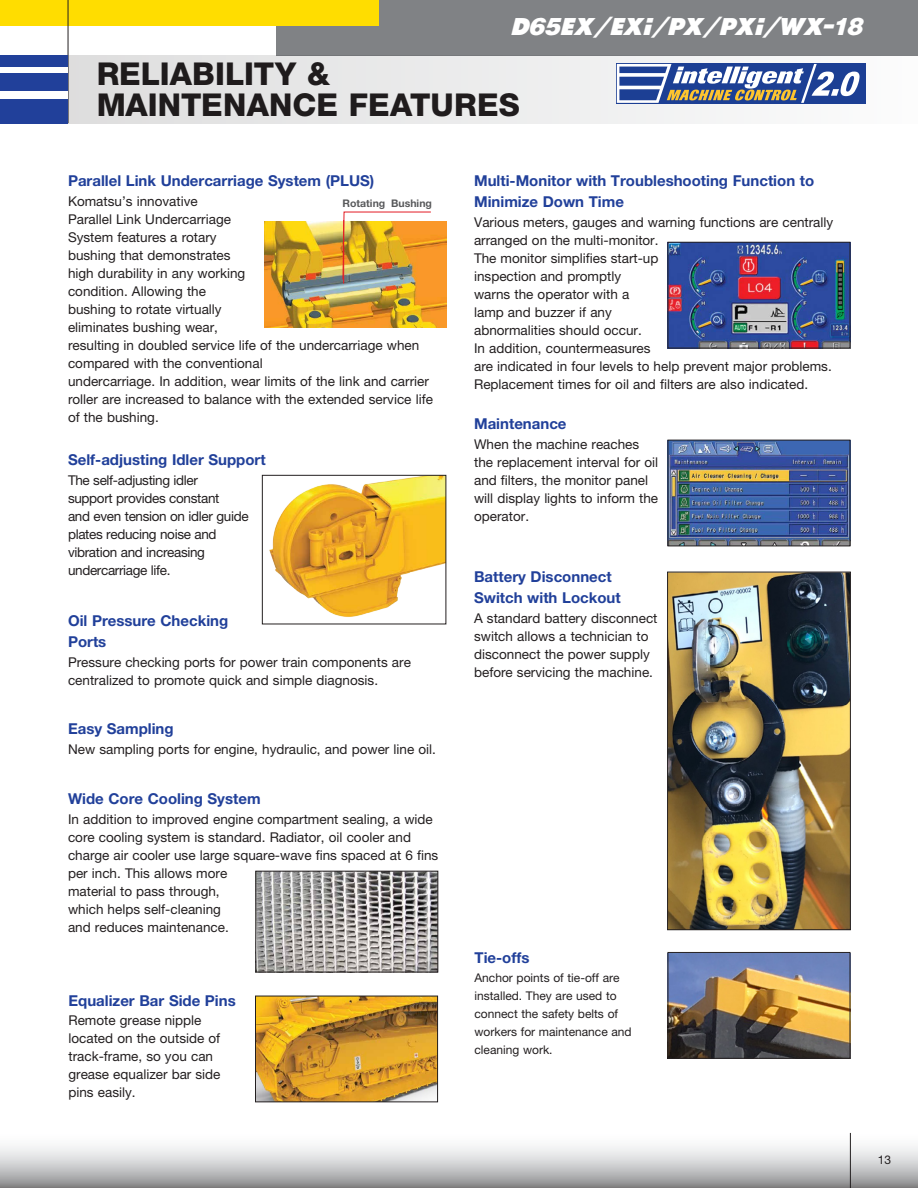
<style>
.page{position:relative;width:918px;height:1188px;background:#fff}
.page>*{position:absolute;margin:0;border:0;box-sizing:border-box;transform-origin:0 0}
.t1{font:800 31.5px/31.5px "Helvetica Neue LT Pro";letter-spacing:.005em;color:#231f20}
.t2{font:italic 22.5px "Komatsu VI";letter-spacing:-.085em;color:#fff}
.t3{font:700 15px/21px "Helvetica Neue LT Pro";color:#21409a}
.t4{font:13.5px/18px "Helvetica Neue LT Pro";color:#231f20}
.t5{font:13.5px/18px "Helvetica Neue LT Pro";letter-spacing:-.025em;color:#231f20}
.t6{font:12px/18px "Helvetica Neue LT Pro";color:#231f20}
.t7{font:700 10.5px "Helvetica Neue";color:#58595b}
.t8{font:9.45px "Arial";color:#231f20}
</style>
<div class="page">
<div style="left:276px;top:0;width:642px;height:55px;background:#808285"></div>
<div style="left:0;top:0;width:378px;height:25px;background:#fd0"></div>
<div style="left:68px;top:55px;width:850px;height:68px;background:linear-gradient(to right,#dedede,#fbfcfc)"></div>
<hr style="left:68px;top:0;width:1px;height:123px;background:#231f20">
<div style="left:0;top:99px;width:68px;height:24px;background:#21409a"></div>
<div style="left:0;top:55px;width:68px;height:12px;background:#21409a"></div>
<div style="left:0;top:74px;width:68px;height:17px;background:#21409a"></div>
<svg style="left:0;top:1133px;width:918px;height:55px"></svg>
<hr style="left:850px;top:1133px;width:1px;height:55px;background:#231f20">
<div style="left:616px;top:63px;width:249px;height:41px;background:#1c3f94"></div>
<svg style="left:617px;top:64px;width:243px;height:39px"></svg>
<img style="left:669px;top:574px;width:180px;height:354px">
<div style="left:667px;top:572px;width:184px;height:358px;border:1px solid #231f20"></div>
<img style="left:264px;top:221px;width:182px;height:106px">
<img style="left:342px;top:211px;width:90px;height:73px">
<img style="left:269px;top:477px;width:175px;height:140px">
<div style="left:262px;top:475px;width:184px;height:149px;border:1px solid #231f20"></div>
<img style="left:670px;top:244px;width:178px;height:102px">
<div style="left:668px;top:242px;width:182px;height:106px;border:1px solid #231f20"></div>
<img style="left:670px;top:442px;width:178px;height:102px">
<div style="left:668px;top:440px;width:182px;height:106px;border:1px solid #231f20"></div>
<img style="left:257px;top:873px;width:179px;height:97px">
<div style="left:255px;top:871px;width:183px;height:101px;border:1px solid #231f20"></div>
<img style="left:670px;top:954px;width:178px;height:103px">
<div style="left:668px;top:952px;width:182px;height:107px;border:1px solid #231f20"></div>
<img style="left:257px;top:998px;width:179px;height:102px">
<div style="left:255px;top:996px;width:183px;height:106px;border:1px solid #231f20"></div>
<h2 class="t2" style="left:512px;top:15px;width:354px">D65EX/EXi/PX/PXi/WX-18</h2>
<h1 class="t1" style="left:96px;top:58px;width:425px">RELIABILITY &amp;<br>MAINTENANCE FEATURES</h1>
<p class="t3" style="left:68px;top:170px;width:308px">Parallel Link Undercarriage System (PLUS)</p>
<p class="t4" style="left:68px;top:192px;width:366px">Komatsu’s innovative<br>Parallel Link Undercarriage<br>System features a rotary<br>bushing that demonstrates<br>high durability in any working<br>condition. Allowing the<br>bushing to rotate virtually<br>eliminates bushing wear,<br>resulting in doubled service life of the undercarriage when compared with the conventional<br>undercarriage. In addition, wear limits of the link and carrier roller are increased to balance with the extended service life of the bushing.</p>
<p class="t3" style="left:68px;top:449px;width:199px">Self-adjusting Idler Support</p>
<p class="t5" style="left:68px;top:471px;width:182px">The self-adjusting idler<br>support provides constant<br>and even tension on idler guide plates reducing noise and vibration and increasing undercarriage life.</p>
<p class="t3" style="left:68px;top:610px;width:162px">Oil Pressure Checking<br>Ports</p>
<p class="t4" style="left:68px;top:653px;width:344px">Pressure checking ports for power train components are centralized to promote quick and simple diagnosis.</p>
<p class="t3" style="left:68px;top:718px;width:107px">Easy Sampling</p>
<p class="t4" style="left:68px;top:740px;width:369px">New sampling ports for engine, hydraulic, and power line oil.</p>
<p class="t3" style="left:68px;top:788px;width:194px">Wide Core Cooling System</p>
<p class="t4" style="left:68px;top:810px;width:372px">In addition to improved engine compartment sealing, a wide core cooling system is standard. Radiator, oil cooler and charge air cooler use large square-wave fins spaced at 6 fins per inch. This allows more<br>material to pass through,<br>which helps self-cleaning<br>and reduces maintenance.</p>
<p class="t7" style="left:343px;top:197px;width:91px">Rotating Bushing</p>
<p class="t8" style="left:359px;top:202px;width:74px">Rotating Bushing</p>
<p class="t3" style="left:68px;top:989px;width:169px">Equalizer Bar Side Pins</p>
<p class="t4" style="left:68px;top:1011px;width:154px">Remote grease nipple located on the outside of track-frame, so you can grease equalizer bar side pins easily.</p>
<p class="t3" style="left:474px;top:170px;width:342px">Multi-Monitor with Troubleshooting Function to<br>Minimize Down Time</p>
<p class="t4" style="left:474px;top:213px;width:361px">Various meters, gauges and warning functions are centrally arranged on the multi-monitor.<br>The monitor simplifies start-up<br>inspection and promptly<br>warns the operator with a<br>lamp and buzzer if any<br>abnormalities should occur.<br>In addition, countermeasures<br>are indicated in four levels to help prevent major problems.<br>Replacement times for oil and filters are also indicated.</p>
<p class="t3" style="left:474px;top:413px;width:94px">Maintenance</p>
<p class="t4" style="left:474px;top:435px;width:186px">When the machine reaches the replacement interval for oil and filters, the monitor panel will display lights to inform the operator.</p>
<p class="t3" style="left:474px;top:566px;width:148px">Battery Disconnect<br>Switch with Lockout</p>
<p class="t4" style="left:474px;top:609px;width:185px">A standard battery disconnect switch allows a technician to disconnect the power supply before servicing the machine.</p>
<p class="t3" style="left:475px;top:947px;width:56px">Tie-offs</p>
<p class="t6" style="left:475px;top:968px;width:159px">Anchor points of tie-off are installed. They are used to connect the safety belts of workers for maintenance and cleaning work.</p>
<p class="t6" style="left:878px;top:1151px;width:15px">13</p>
</div>
